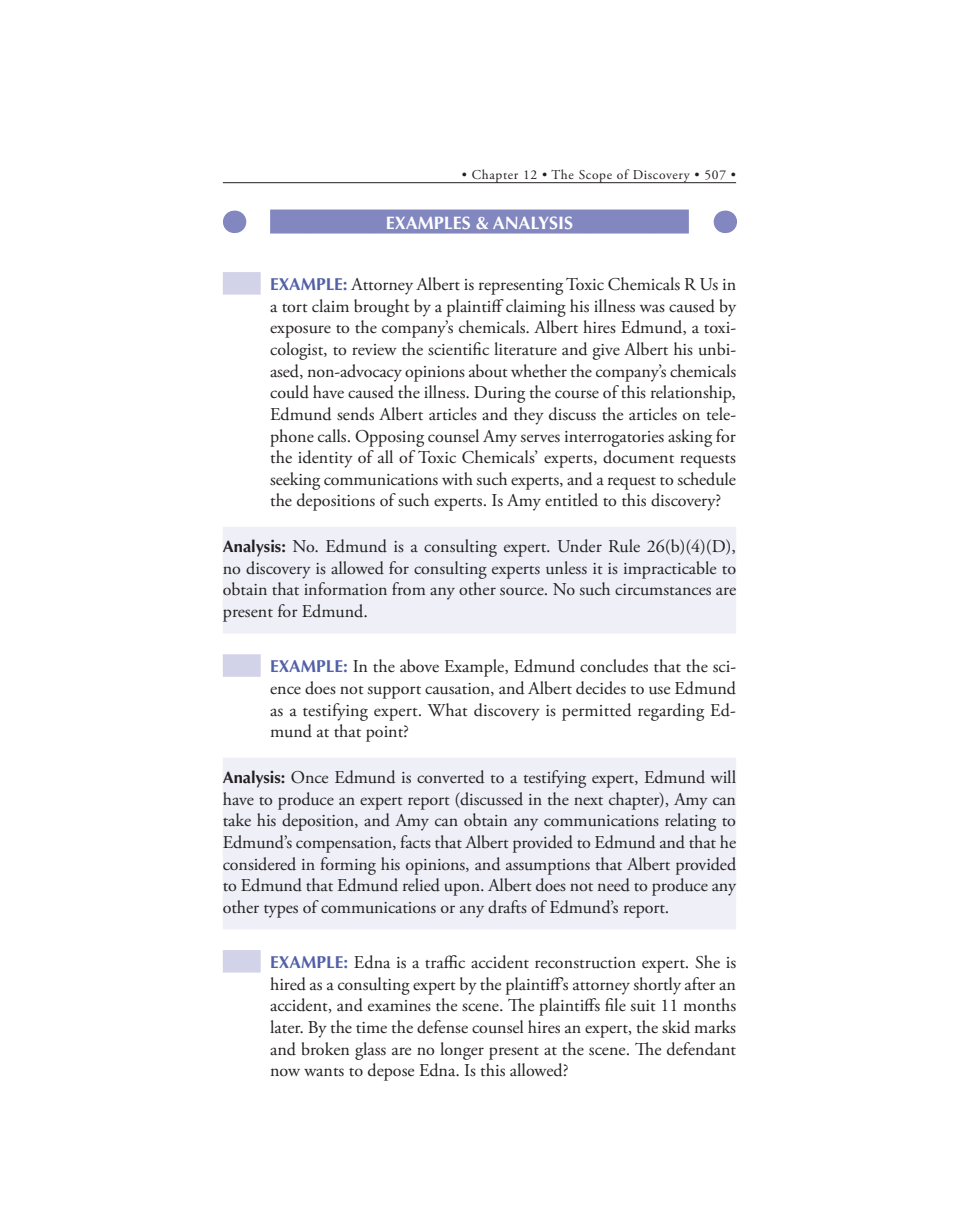
<style>
.page{position:relative;width:959px;height:1229px;background:#fff}
.page>*{position:absolute;margin:0;border:0;box-sizing:border-box;transform-origin:0 0}
.t1{font:18px/21.6px "Adobe Garamond Pro";color:#231f20;text-align:justify}
.t2{font:700 18px "Optima LT Std";color:#fff}
.t3{font:13.5px "Adobe Garamond Pro";letter-spacing:.05em;color:#231f20}
.s1{font-family:"Optima LT Std";font-weight:700;font-size:17.25px;color:#5260a8}
.s2{font-family:"Optima LT Std";font-weight:700;font-size:16.5px}
</style>
<div class="page">
<hr style="left:223px;top:182px;width:513px;height:1px;background:#231f20">
<div style="left:270px;top:209px;width:418px;height:24px;background:#8287bf"></div>
<svg style="left:234px;top:211px;width:1px;height:22px"></svg>
<svg style="left:724px;top:211px;width:1px;height:22px"></svg>
<div style="left:223px;top:272px;width:38px;height:22px;background:#d2d3e8"></div>
<div style="left:223px;top:527px;width:513px;height:25px;background:#eeeff7"></div>
<div style="left:223px;top:533px;width:513px;height:29px;background:#eeeff7"></div>
<div style="left:223px;top:555px;width:513px;height:28px;background:#eeeff7"></div>
<div style="left:223px;top:577px;width:513px;height:28px;background:#eeeff7"></div>
<div style="left:223px;top:603px;width:513px;height:30px;background:#eeeff7"></div>
<div style="left:223px;top:654px;width:38px;height:23px;background:#d2d3e8"></div>
<div style="left:223px;top:757px;width:513px;height:26px;background:#eeeff7"></div>
<div style="left:223px;top:764px;width:513px;height:29px;background:#eeeff7"></div>
<div style="left:223px;top:786px;width:513px;height:28px;background:#eeeff7"></div>
<div style="left:223px;top:807px;width:513px;height:29px;background:#eeeff7"></div>
<div style="left:223px;top:829px;width:513px;height:28px;background:#eeeff7"></div>
<div style="left:223px;top:851px;width:513px;height:28px;background:#eeeff7"></div>
<div style="left:223px;top:872px;width:513px;height:29px;background:#eeeff7"></div>
<div style="left:223px;top:899px;width:513px;height:30px;background:#eeeff7"></div>
<div style="left:223px;top:950px;width:38px;height:22px;background:#d2d3e8"></div>
<p class="t3" style="left:461px;top:166px;width:276px">• Chapter 12 • The Scope of Discovery • 507 •</p>
<p class="t2" style="left:386px;top:212px;width:189px">EXAMPLES &amp; ANALYSIS</p>
<p class="t1" style="left:270px;top:274px;width:467px"><span class="s1">EXAMPLE:</span> Attorney Albert is representing Toxic Chemicals R Us in a tort claim brought by a plaintiff claiming his illness was caused by exposure to the company’s chemicals. Albert hires Edmund, a toxi&shy;cologist, to review the scientific literature and give Albert his unbi&shy;ased, non-advocacy opinions about whether the company’s chemicals could have caused the illness. During the course of this relationship, Edmund sends Albert articles and they discuss the articles on tele&shy;phone calls. Opposing counsel Amy serves interrogatories asking for the identity of all of Toxic Chemicals’ experts, document requests seeking communications with such experts, and a request to schedule the depositions of such experts. Is Amy entitled to this discovery?</p>
<p class="t1" style="left:223px;top:536px;width:515px"><span class="s2">Analysis:</span> No. Edmund is a consulting expert. Under Rule 26(b)(4)(D), no discovery is allowed for consulting experts unless it is impracticable to obtain that information from any other source. No such circumstances are present for Edmund.</p>
<p class="t1" style="left:270px;top:656px;width:467px"><span class="s1">EXAMPLE:</span> In the above Example, Edmund concludes that the sci&shy;ence does not support causation, and Albert decides to use Edmund as a testifying expert. What discovery is permitted regarding Ed&shy;mund at that point?</p>
<p class="t1" style="left:223px;top:767px;width:515px"><span class="s2">Analysis:</span> Once Edmund is converted to a testifying expert, Edmund will have to produce an expert report (discussed in the next chapter), Amy can take his deposition, and Amy can obtain any communications relating to Edmund’s compensation, facts that Albert provided to Edmund and that he considered in forming his opinions, and assumptions that Albert provided to Edmund that Edmund relied upon. Albert does not need to produce any other types of communications or any drafts of Edmund’s report.</p>
<p class="t1" style="left:270px;top:952px;width:467px"><span class="s1">EXAMPLE:</span> Edna is a traffic accident reconstruction expert. She is hired as a consulting expert by the plaintiff’s attorney shortly after an accident, and examines the scene. The plaintiffs file suit 11 months later. By the time the defense counsel hires an expert, the skid marks and broken glass are no longer present at the scene. The defendant now wants to depose Edna. Is this allowed?</p>
</div>
